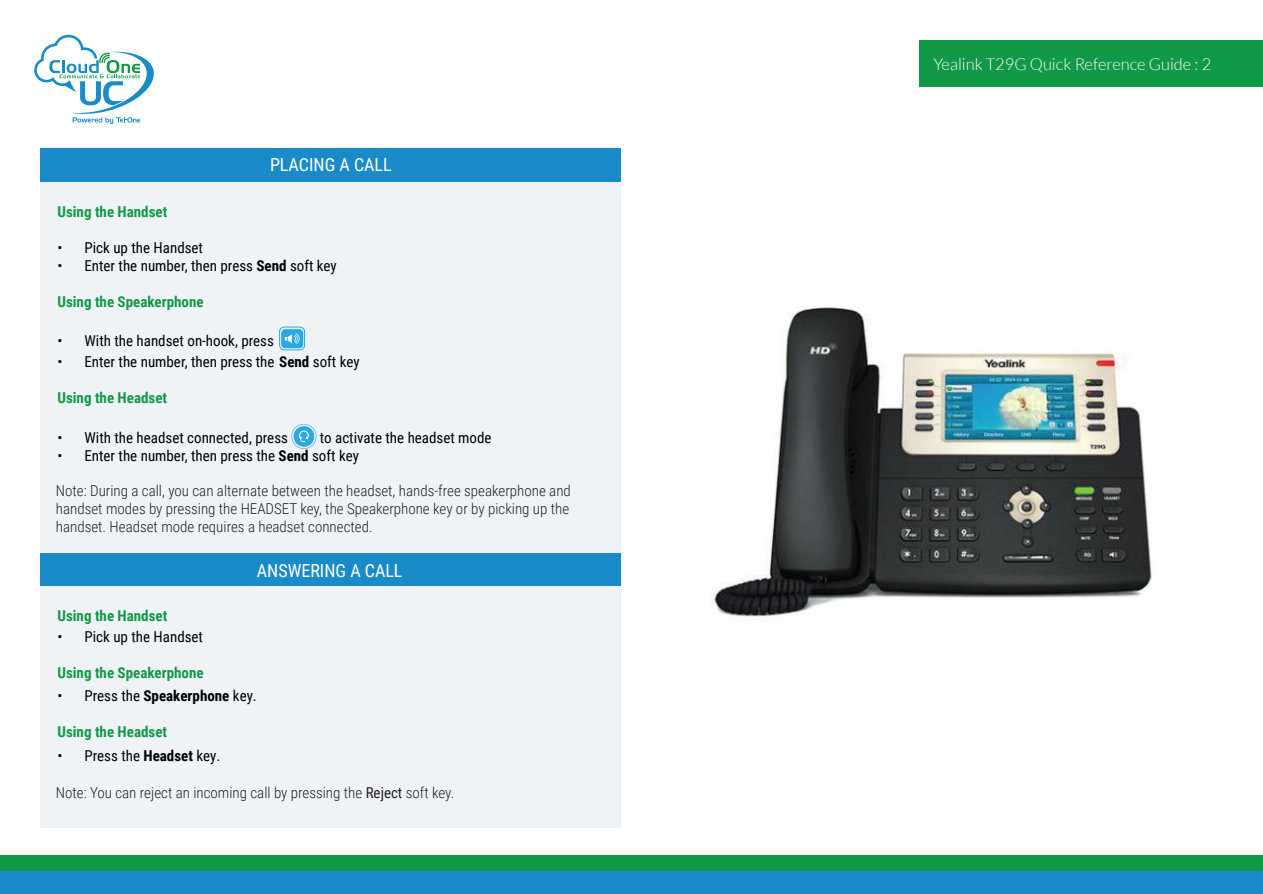
<style>
.page{position:relative;width:1263px;height:894px;background:#fff}
.page>*{position:absolute;margin:0;border:0;box-sizing:border-box;transform-origin:0 0}
.t1{font:18px "Roboto Condensed";color:#fff}
.t2{font:300 16.5px "Lato";color:#f4fbfc}
.t3{font:15px "Roboto Condensed";color:#000}
.t4{font:300 15px/18px "Roboto Condensed";color:#231f20;text-align:justify}
.t5{font:700 15px "Roboto Condensed";color:#129948}
.s1{font-weight:700}
.s2{font-weight:400}
</style>
<div class="page">
<img style="left:712px;top:307px;width:440px;height:313px">
<div style="left:824px;top:40px;width:439px;height:46px;background:#129948"></div>
<div style="left:345px;top:31px;width:573px;height:68px;background:#fff"></div>
<div style="left:40px;top:148px;width:581px;height:35px;background:#1a8bc9"></div>
<div style="left:40px;top:552px;width:581px;height:34px;background:#1a8bc9"></div>
<div style="left:40px;top:183px;width:581px;height:369px;background:#f0f3f6"></div>
<div style="left:40px;top:586px;width:581px;height:241px;background:#f0f3f6"></div>
<svg style="left:279px;top:326px;width:26px;height:24px"></svg>
<svg style="left:291px;top:424px;width:25px;height:25px"></svg>
<svg style="left:34px;top:35px;width:120px;height:89px"></svg>
<div style="left:0;top:870px;width:1263px;height:23px;background:#1a8bc9"></div>
<div style="left:0;top:854px;width:1263px;height:16px;background:#129948"></div>
<p class="t1" style="left:270px;top:152px;width:123px">PLACING A CALL</p>
<p class="t5" style="left:57px;top:201px;width:111px">Using the Handset</p>
<p class="t3" style="left:57px;top:237px;width:147px">• Pick up the Handset</p>
<p class="t3" style="left:57px;top:255px;width:281px">• Enter the number, then press <span class="s1">Send</span> soft key</p>
<p class="t5" style="left:57px;top:291px;width:148px">Using the Speakerphone</p>
<p class="t3" style="left:57px;top:330px;width:218px">• With the handset on-hook, press</p>
<p class="t3" style="left:57px;top:351px;width:304px">• Enter the number, then press the <span class="s1">Send</span> soft key</p>
<p class="t5" style="left:57px;top:387px;width:111px">Using the Headset</p>
<p class="t3" style="left:57px;top:427px;width:232px">• With the headset connected, press</p>
<p class="t3" style="left:320px;top:427px;width:173px">to activate the headset mode</p>
<p class="t3" style="left:57px;top:445px;width:303px">• Enter the number, then press the <span class="s1">Send</span> soft key</p>
<p class="t4" style="left:56px;top:480px;width:516px">Note: During a call, you can alternate between the headset, hands-free speakerphone and handset modes by pressing the HEADSET key, the Speakerphone key or by picking up the handset. Headset mode requires a headset connected.</p>
<p class="t1" style="left:257px;top:557px;width:147px">ANSWERING A CALL</p>
<p class="t5" style="left:57px;top:604px;width:111px">Using the Handset</p>
<p class="t3" style="left:57px;top:625px;width:147px">• Pick up the Handset</p>
<p class="t5" style="left:57px;top:661px;width:148px">Using the Speakerphone</p>
<p class="t3" style="left:57px;top:685px;width:201px">• Press the <span class="s1">Speakerphone</span> key.</p>
<p class="t5" style="left:57px;top:721px;width:111px">Using the Headset</p>
<p class="t3" style="left:57px;top:744px;width:164px">• Press the <span class="s1">Headset</span> key.</p>
<p class="t4" style="left:56px;top:782px;width:400px">Note: You can reject an incoming call by pressing the <span class="s2">Reject</span> soft key.</p>
<p class="t2" style="left:933px;top:56px;width:279px">Yealink T29G Quick Reference Guide : 2</p>
</div>
